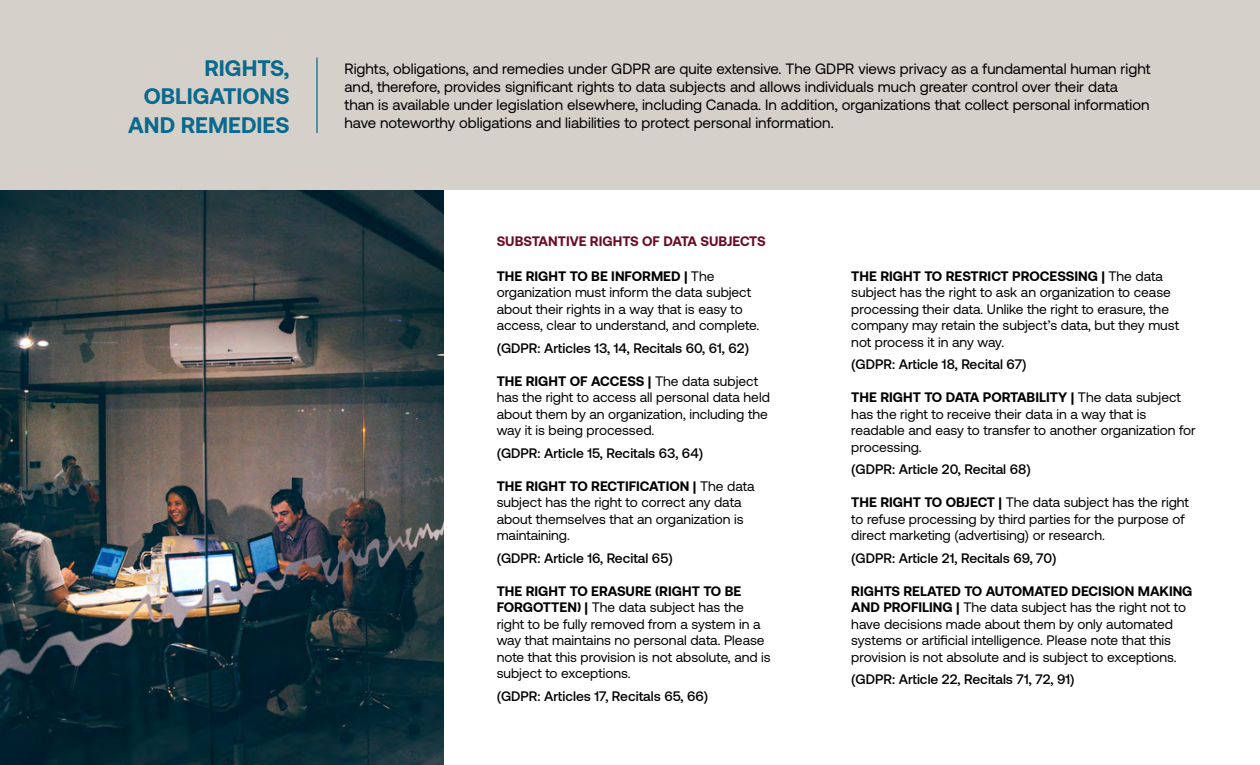
<style>
.page{position:relative;width:1260px;height:765px;background:#fff}
.page>*{position:absolute;margin:0;border:0;box-sizing:border-box;transform-origin:0 0}
.t1{font:700 22.5px/28.8px "Aeonik";color:#096a8d;text-align:right}
.t2{font:15px/18px "Aeonik";color:#000}
.t3{font:13.75px/16.5px "Aeonik";color:#000}
.t4{font:500 13.75px "Aeonik";color:#000}
.t5{font:700 13.75px "Aeonik";color:#6c0b22}
.s1{font-weight:700}
</style>
<div class="page">
<img style="left:0;top:189px;width:443px;height:576px">
<div style="left:0;top:0;width:1260px;height:189px;background:#d5d0ca"></div>
<hr style="left:316px;top:57px;width:2px;height:76px;background:#096a8d">
<h1 class="t1" style="left:128px;top:53px;width:163px">RIGHTS,<br>OBLIGATIONS<br>AND REMEDIES</h1>
<p class="t2" style="left:345px;top:59px;width:807px">Rights, obligations, and remedies under GDPR are quite extensive. The GDPR views privacy as a fundamental human right and, therefore, provides significant rights to data subjects and allows individuals much greater control over their data than is available under legislation elsewhere, including Canada. In addition, organizations that collect personal information have noteworthy obligations and liabilities to protect personal information.</p>
<p class="t5" style="left:497px;top:233px;width:270px">SUBSTANTIVE RIGHTS OF DATA SUBJECTS</p>
<p class="t3" style="left:497px;top:268px;width:264px"><span class="s1">THE RIGHT TO BE INFORMED |</span> The organization must inform the data subject about their rights in a way that is easy to access, clear to understand, and complete.</p>
<p class="t4" style="left:497px;top:340px;width:254px">(GDPR: Articles 13, 14, Recitals 60, 61, 62)</p>
<p class="t3" style="left:497px;top:373px;width:275px"><span class="s1">THE RIGHT OF ACCESS |</span> The data subject has the right to access all personal data held about them by an organization, including the way it is being processed.</p>
<p class="t4" style="left:497px;top:445px;width:208px">(GDPR: Article 15, Recitals 63, 64)</p>
<p class="t3" style="left:497px;top:478px;width:259px"><span class="s1">THE RIGHT TO RECTIFICATION |</span> The data subject has the right to correct any data about themselves that an organization is maintaining.</p>
<p class="t4" style="left:497px;top:550px;width:178px">(GDPR: Article 16, Recital 65)</p>
<p class="t3" style="left:497px;top:583px;width:276px"><span class="s1">THE RIGHT TO ERASURE (RIGHT TO BE FORGOTTEN) |</span> The data subject has the right to be fully removed from a system in a way that maintains no personal data. Please note that this provision is not absolute, and is subject to exceptions.</p>
<p class="t4" style="left:497px;top:688px;width:213px">(GDPR: Articles 17, Recitals 65, 66)</p>
<p class="t3" style="left:851px;top:268px;width:329px"><span class="s1">THE RIGHT TO RESTRICT PROCESSING |</span> The data subject has the right to ask an organization to cease processing their data. Unlike the right to erasure, the company may retain the subject’s data, but they must not process it in any way.</p>
<p class="t4" style="left:851px;top:357px;width:177px">(GDPR: Article 18, Recital 67)</p>
<p class="t3" style="left:851px;top:389px;width:346px"><span class="s1">THE RIGHT TO DATA PORTABILITY |</span> The data subject has the right to receive their data in a way that is readable and easy to transfer to another organization for processing.</p>
<p class="t4" style="left:851px;top:462px;width:181px">(GDPR: Article 20, Recital 68)</p>
<p class="t3" style="left:851px;top:494px;width:339px"><span class="s1">THE RIGHT TO OBJECT |</span> The data subject has the right to refuse processing by third parties for the purpose of direct marketing (advertising) or research.</p>
<p class="t4" style="left:851px;top:550px;width:207px">(GDPR: Article 21, Recitals 69, 70)</p>
<p class="t3" style="left:851px;top:583px;width:343px"><span class="s1">RIGHTS RELATED TO AUTOMATED DECISION MAKING AND PROFILING |</span> The data subject has the right not to have decisions made about them by only automated systems or artificial intelligence. Please note that this provision is not absolute and is subject to exceptions.</p>
<p class="t4" style="left:851px;top:672px;width:225px">(GDPR: Article 22, Recitals 71, 72, 91)</p>
</div>
